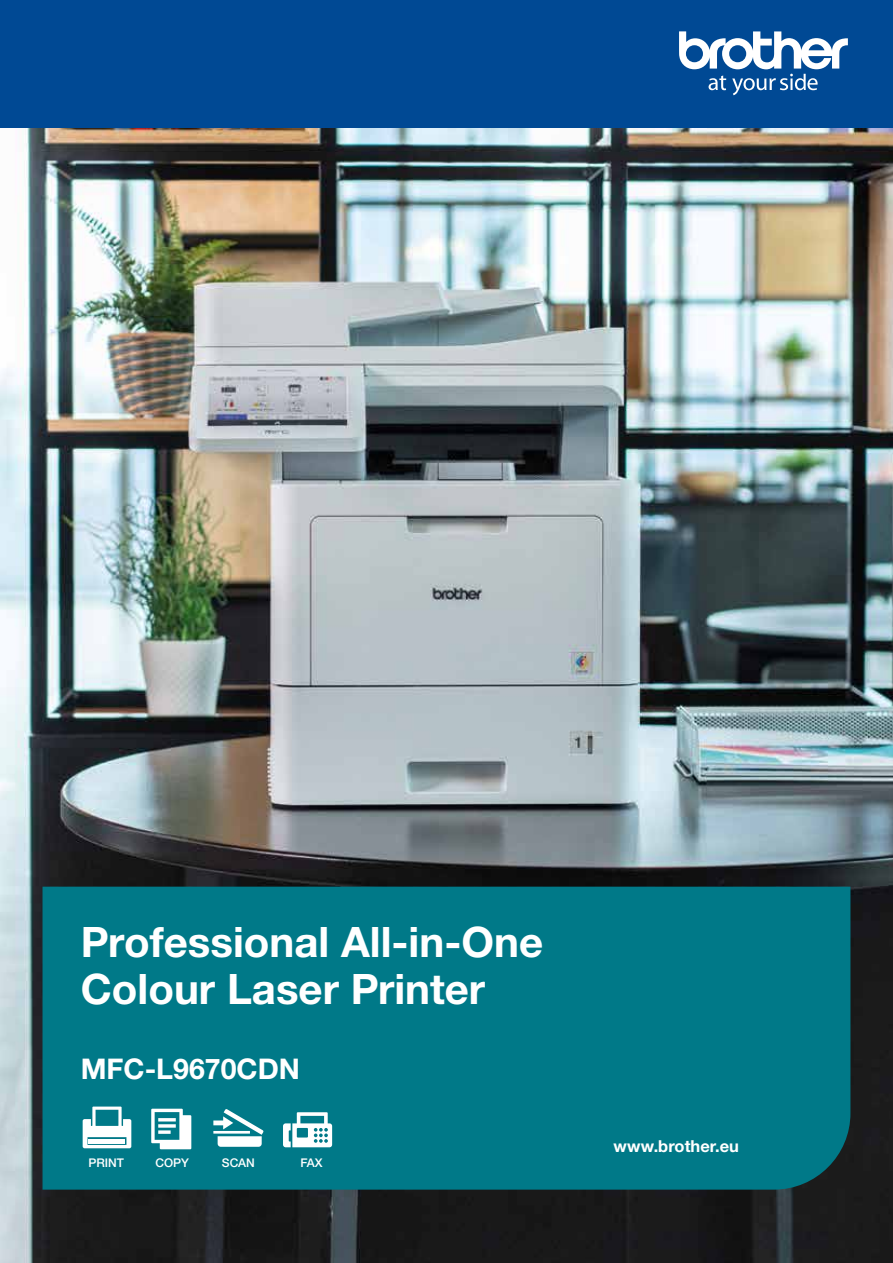
<style>
.page{position:relative;width:893px;height:1263px;background:#fff}
.page>*{position:absolute;margin:0;border:0;box-sizing:border-box;transform-origin:0 0}
.t1{font:700 42px/46.5px "Helvetica Neue LTW1 G";color:#fff}
.t2{font:700 28.5px "Helvetica Neue LTW1 G";color:#fff}
.t3{font:700 16.5px "Helvetica Neue LTW1 G";color:#fff}
.t4{font:500 12px "Helvetica Neue LTW1 G";color:#fff}
</style>
<div class="page">
<img style="left:0;top:128px;width:893px;height:1135px">
<div style="left:43px;top:887px;width:807px;height:302px;background:#007988"></div>
<div style="left:0;top:0;width:893px;height:128px;background:#004994"></div>
<svg style="left:679px;top:31px;width:169px;height:64px"></svg>
<svg style="left:213px;top:1109px;width:51px;height:38px"></svg>
<svg style="left:83px;top:1106px;width:48px;height:42px"></svg>
<div style="left:89px;top:1138px;width:36px;height:5px;background:#fff"></div>
<svg style="left:151px;top:1109px;width:40px;height:40px"></svg>
<svg style="left:283px;top:1112px;width:49px;height:35px"></svg>
<p class="t1" style="left:81px;top:918px;width:464px">Professional All-in-One<br>Colour Laser Printer</p>
<p class="t2" style="left:81px;top:1051px;width:221px">MFC-L9670CDN</p>
<p class="t4" style="left:89px;top:1155px;width:37px">PRINT</p>
<p class="t4" style="left:155px;top:1155px;width:35px">COPY</p>
<p class="t4" style="left:222px;top:1155px;width:34px">SCAN</p>
<p class="t4" style="left:300px;top:1155px;width:24px">FAX</p>
<p class="t3" style="left:613px;top:1136px;width:127px">www.brother.eu</p>
</div>
